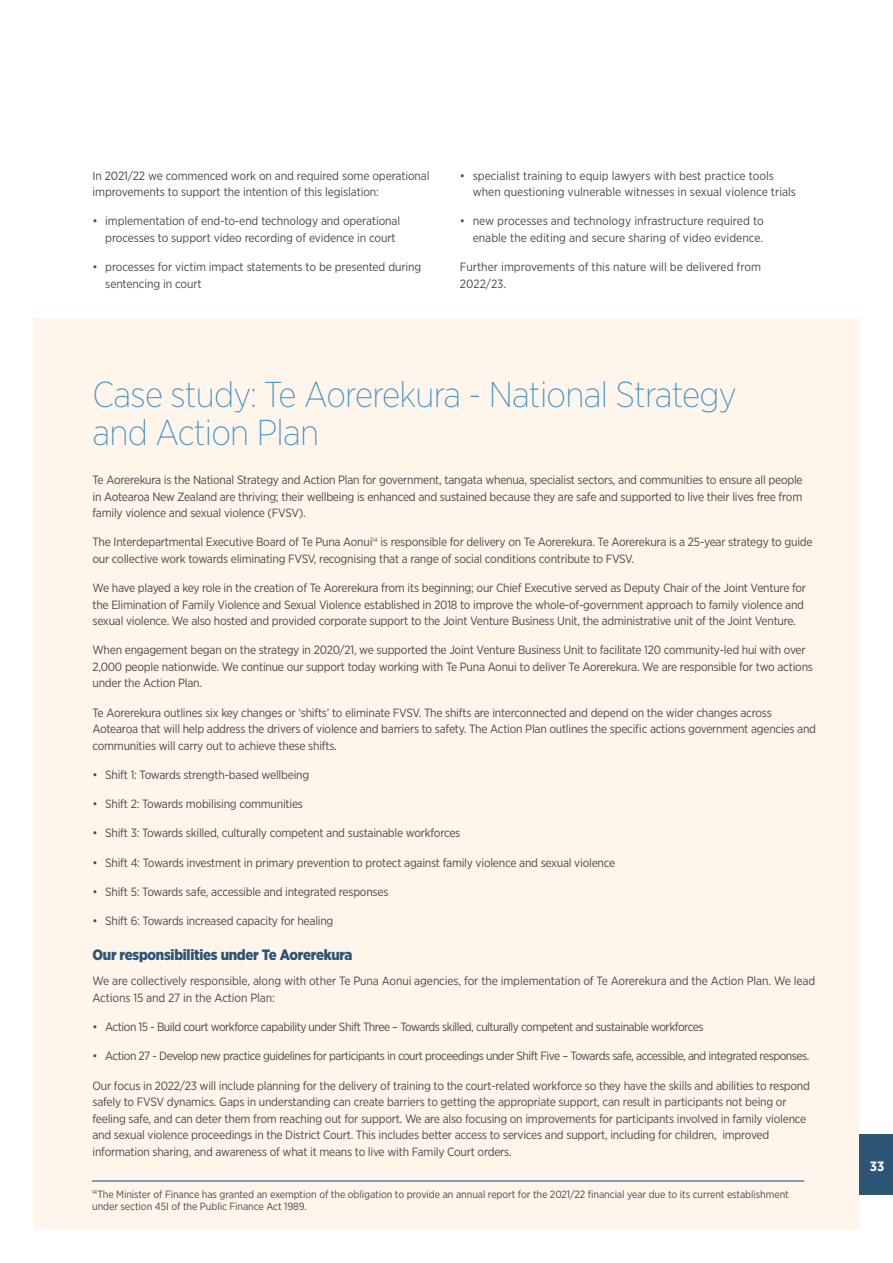
<style>
.page{position:relative;width:893px;height:1263px;background:#fff}
.page>*{position:absolute;margin:0;border:0;box-sizing:border-box;transform-origin:0 0}
.t1{font:200 36px/37.5px "Gotham Narrow";letter-spacing:-.02em;color:#3b92c8}
.t2{font:900 15px "Gotham Narrow";letter-spacing:-.02em;color:#2c5576}
.t3{font:700 13.5px "Gotham Narrow";color:#fff}
.t4{font:12px/16.5px "Gotham Narrow";letter-spacing:-.02em;color:#4a4a49}
.t5{font:12px/16.5px "Gotham Narrow";color:#4a4a49}
.t6{font:12px "Gotham Narrow";letter-spacing:-.04em;color:#4a4a49}
.t7{font:10.5px/12px "Gotham Narrow";letter-spacing:-.01em;color:#4a4a49}
</style>
<div class="page">
<div style="left:34px;top:319px;width:825px;height:910px;background:#fff5eb"></div>
<hr style="left:92px;top:1180px;width:712px;height:1px;background:#004289">
<div style="left:859px;top:1134px;width:34px;height:61px;background:#2c5576"></div>
<p class="t4" style="left:93px;top:167px;width:339px">In 2021/22 we commenced work on and required some operational improvements to support the intention of this legislation:</p>
<p class="t4" style="left:105px;top:213px;width:296px;text-indent:-13px">• implementation of end-to-end technology and operational processes to support video recording of evidence in court</p>
<p class="t4" style="left:105px;top:258px;width:318px;text-indent:-13px">• processes for victim impact statements to be presented during sentencing in court</p>
<p class="t5" style="left:473px;top:167px;width:325px;text-indent:-13px">• specialist training to equip lawyers with best practice tools when questioning vulnerable witnesses in sexual violence trials</p>
<p class="t5" style="left:460px;top:213px;width:305px;text-align:right">• new processes and technology infrastructure required to enable the editing and secure sharing of video evidence.</p>
<p class="t5" style="left:460px;top:258px;width:303px">Further improvements of this nature will be delivered from<br>2022/23.</p>
<h1 class="t1" style="left:93px;top:375px;width:646px">Case study: Te Aorerekura - National Strategy and Action Plan</h1>
<p class="t4" style="left:92px;top:471px;width:712px;text-align:justify">Te Aorerekura is the National Strategy and Action Plan for government, tangata whenua, specialist sectors, and communities to ensure all people in Aotearoa New Zealand are thriving; their wellbeing is enhanced and sustained because they are safe and supported to live their lives free from family violence and sexual violence (FVSV).</p>
<p class="t4" style="left:92px;top:534px;width:722px">The Interdepartmental Executive Board of Te Puna Aonui<sup>14</sup> is responsible for delivery on Te Aorerekura. Te Aorerekura is a 25-year strategy to guide our collective work towards eliminating FVSV, recognising that a range of social conditions contribute to FVSV.</p>
<p class="t4" style="left:92px;top:579px;width:715px">We have played a key role in the creation of Te Aorerekura from its beginning; our Chief Executive served as Deputy Chair of the Joint Venture for the Elimination of Family Violence and Sexual Violence established in 2018 to improve the whole-of-government approach to family violence and sexual violence. We also hosted and provided corporate support to the Joint Venture Business Unit, the administrative unit of the Joint Venture.</p>
<p class="t4" style="left:92px;top:642px;width:722px">When engagement began on the strategy in 2020/21, we supported the Joint Venture Business Unit to facilitate 120 community-led hui with over<br>2,000 people nationwide. We continue our support today working with Te Puna Aonui to deliver Te Aorerekura. We are responsible for two actions under the Action Plan.</p>
<p class="t4" style="left:92px;top:704px;width:725px">Te Aorerekura outlines six key changes or ‘shifts’ to eliminate FVSV. The shifts are interconnected and depend on the wider changes across<br>Aotearoa that will help address the drivers of violence and barriers to safety. The Action Plan outlines the specific actions government agencies and communities will carry out to achieve these shifts.</p>
<p class="t4" style="left:92px;top:766px;width:218px">• Shift 1: Towards strength-based wellbeing</p>
<p class="t4" style="left:92px;top:795px;width:212px">• Shift 2: Towards mobilising communities</p>
<p class="t4" style="left:92px;top:825px;width:369px">• Shift 3: Towards skilled, culturally competent and sustainable workforces</p>
<p class="t4" style="left:92px;top:854px;width:524px">• Shift 4: Towards investment in primary prevention to protect against family violence and sexual violence</p>
<p class="t4" style="left:92px;top:883px;width:298px">• Shift 5: Towards safe, accessible and integrated responses</p>
<p class="t4" style="left:92px;top:912px;width:242px">• Shift 6: Towards increased capacity for healing</p>
<p class="t2" style="left:92px;top:945px;width:261px">Our responsibilities under Te Aorerekura</p>
<p class="t4" style="left:92px;top:972px;width:724px">We are collectively responsible, along with other Te Puna Aonui agencies, for the implementation of Te Aorerekura and the Action Plan. We lead<br>Actions 15 and 27 in the Action Plan:</p>
<p class="t6" style="left:92px;top:1019px;width:613px">• Action 15 - Build court workforce capability under Shift Three – Towards skilled, culturally competent and sustainable workforces</p>
<p class="t6" style="left:92px;top:1048px;width:718px">• Action 27 - Develop new practice guidelines for participants in court proceedings under Shift Five – Towards safe, accessible, and integrated responses.</p>
<p class="t4" style="left:92px;top:1077px;width:719px">Our focus in 2022/23 will include planning for the delivery of training to the court-related workforce so they have the skills and abilities to respond safely to FVSV dynamics. Gaps in understanding can create barriers to getting the appropriate support, can result in participants not being or feeling safe, and can deter them from reaching out for support. We are also focusing on improvements for participants involved in family violence and sexual violence proceedings in the District Court. This includes better access to services and support, including for children, improved information sharing, and awareness of what it means to live with Family Court orders.</p>
<p class="t7" style="left:92px;top:1188px;width:698px"><sup>14</sup>The Minister of Finance has granted an exemption of the obligation to provide an annual report for the 2021/22 financial year due to its current establishment under section 45I of the Public Finance Act 1989.</p>
<p class="t3" style="left:870px;top:1158px;width:16px">33</p>
</div>
